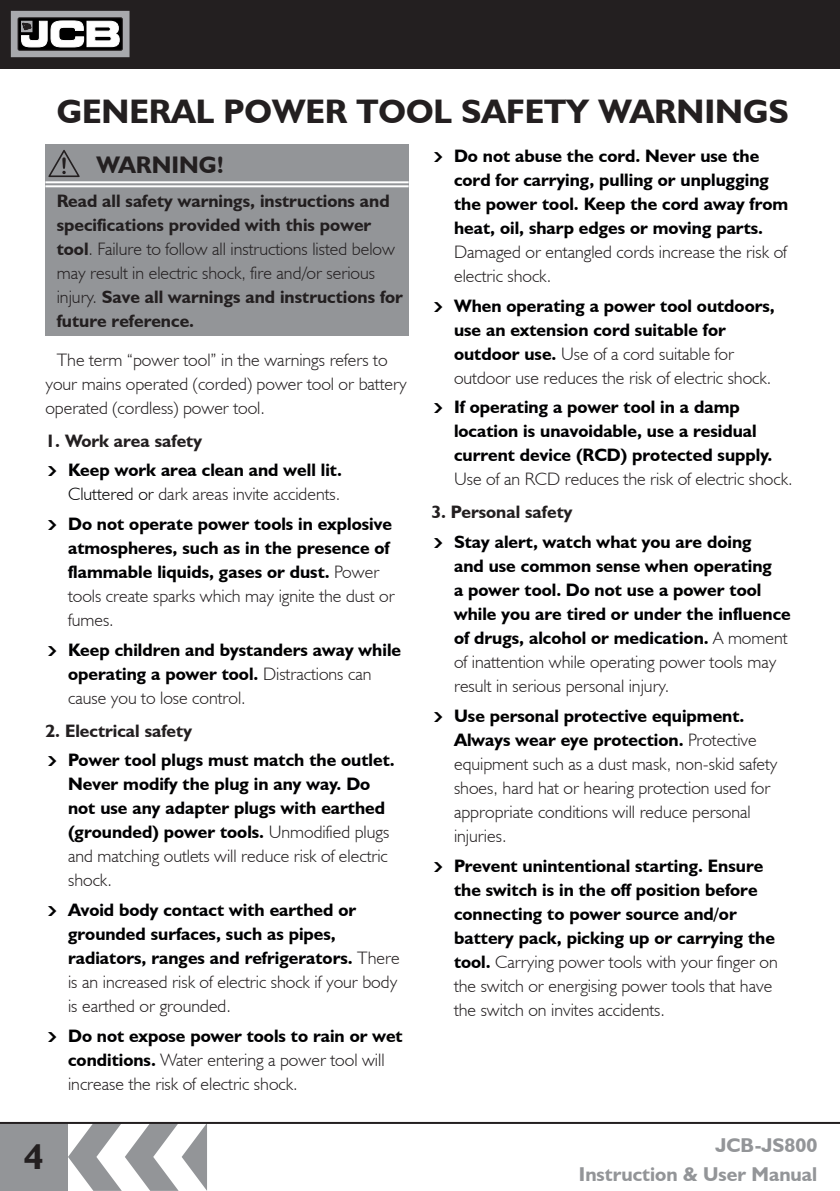
<style>
.page{position:relative;width:840px;height:1191px;background:#fff}
.page>*{position:absolute;margin:0;border:0;box-sizing:border-box;transform-origin:0 0}
.t1{font:700 36px "JCB Euro";color:#231f20}
.Section_Title{font:700 34px "JCB Euro";color:#231f20}
.t2{font:700 24px "JCB Euro";color:#231f20}
.t3{font:700 20px/29.6px "JCB Euro";color:#939598;text-align:right}
.t4{font:700 18px/24px "JCB Euro";color:#000002}
.t5{font:300 18px/24px "JCB Euro";color:#231f20}
.Warning_Box_Fill_Tex{font:700 18px/24px "JCB Euro";color:#231f20}
.Inline_Title_1{font:700 18px "JCB Euro";color:#231f20}
.s1{font-weight:300}
.s2{font-family:"Arrowstfb";font-weight:400;font-size:12px}
.s3{font-weight:300;color:#231f20}
.s4{font-family:"Arrowstfb";font-weight:400;font-size:12px;color:#000002}
.s5{font-weight:700;color:#000002}
</style>
<div class="page">
<svg style="left:68px;top:1124px;width:139px;height:66px"></svg>
<div style="left:0;top:1123px;width:68px;height:68px;background:#939598"></div>
<div style="left:0;top:0;width:839px;height:68px;background:#231f20"></div>
<svg style="left:13px;top:13px;width:114px;height:42px"></svg>
<div style="left:11px;top:11px;width:118px;height:46px;border:1px solid #a8a9ad"></div>
<svg style="left:18px;top:18px;width:104px;height:32px"></svg>
<div style="left:18px;top:18px;width:104px;height:32px;border:1px solid #231f20"></div>
<svg style="left:21px;top:21px;width:98px;height:26px;background:#aeaeae"></svg>
<hr style="left:0;top:1122px;width:839px;height:2px;background:#231f20">
<div style="left:45px;top:184px;width:363px;height:152px;background:#939598"></div>
<div style="left:45px;top:145px;width:40px;height:39px;background:#939598"></div>
<div style="left:85px;top:145px;width:323px;height:39px;background:#939598"></div>
<svg style="left:48px;top:150px;width:32px;height:27px"></svg>
<hr style="left:45px;top:181px;width:363px;height:2px;background:#fff">
<hr style="left:45px;top:185px;width:363px;height:2px;background:#fff">
<p class="Section_Title" style="left:57px;top:91px;width:733px">GENERAL POWER TOOL SAFETY WARNINGS</p>
<p class="t2" style="left:96px;top:149px;width:129px">WARNING!</p>
<p class="Warning_Box_Fill_Tex" style="left:57px;top:189px;width:347px">Read all safety warnings, instructions and specifications provided with this power tool<span class="s1">. Failure to follow all instructions listed below may result in electric shock, fire and/or serious injury.</span> Save all warnings and instructions for future reference.</p>
<p class="t5" style="left:45px;top:347px;width:362px;text-indent:11px">The term “power tool” in the warnings refers to your mains operated (corded) power tool or battery operated (cordless) power tool.</p>
<p class="Inline_Title_1" style="left:45px;top:429px;width:158px">1. Work area safety</p>
<p class="t4" style="left:48px;top:457px;width:295px;text-align:right"><span class="s2">M</span> Keep work area clean and well lit.<br><span class="s1">Cluttered or</span> <span class="s3">dark areas invite accidents.</span></p>
<p class="t4" style="left:68px;top:511px;width:328px;text-indent:-20px"><span class="s2">M</span> Do not operate power tools in explosive atmospheres, such as in the presence of flammable liquids, gases or dust. <span class="s3">Power tools create sparks which may ignite the dust or fumes.</span></p>
<p class="t4" style="left:68px;top:637px;width:334px;text-indent:-20px"><span class="s2">M</span> Keep children and bystanders away while operating a power tool. <span class="s3">Distractions can cause you to lose control.</span></p>
<p class="Inline_Title_1" style="left:45px;top:719px;width:148px">2. Electrical safety</p>
<p class="t4" style="left:68px;top:747px;width:328px;text-indent:-20px"><span class="s2">M</span> Power tool plugs must match the outlet.<br>Never modify the plug in any way. Do not use any adapter plugs with earthed (grounded) power tools. <span class="s3">Unmodified plugs and matching outlets will reduce risk of electric shock.</span></p>
<p class="t4" style="left:68px;top:897px;width:333px;text-indent:-20px"><span class="s2">M</span> Avoid body contact with earthed or grounded surfaces, such as pipes, radiators, ranges and refrigerators. <span class="s3">There is an increased risk of electric shock if your body is earthed or grounded.</span></p>
<p class="t5" style="left:68px;top:1023px;width:336px;text-indent:-20px"><span class="s4">M</span> <span class="s5">Do not expose power tools to rain or wet conditions.</span> Water entering a power tool will increase the risk of electric shock.</p>
<p class="t4" style="left:454px;top:143px;width:335px;text-indent:-20px"><span class="s2">M</span> Do not abuse the cord. Never use the cord for carrying, pulling or unplugging the power tool. Keep the cord away from heat, oil, sharp edges or moving parts.<br><span class="s3">Damaged or entangled cords increase the risk of electric shock.</span></p>
<p class="t4" style="left:454px;top:293px;width:322px;text-indent:-20px"><span class="s2">M</span> When operating a power tool outdoors, use an extension cord suitable for outdoor use. <span class="s3">Use of a cord suitable for outdoor use reduces the risk of electric shock.</span></p>
<p class="t4" style="left:454px;top:395px;width:340px;text-indent:-20px"><span class="s2">M</span> If operating a power tool in a damp location is unavoidable, use a residual current device (RCD) protected supply.<br><span class="s3">Use of an RCD reduces the risk of electric shock.</span></p>
<p class="Inline_Title_1" style="left:431px;top:501px;width:142px">3. Personal safety</p>
<p class="t4" style="left:454px;top:529px;width:338px;text-indent:-20px"><span class="s2">M</span> Stay alert, watch what you are doing<br>and use common sense when operating<br>a power tool. Do not use a power tool while you are tired or under the influence of drugs, alcohol or medication. <span class="s3">A moment of inattention while operating power tools may result in serious personal injury.</span></p>
<p class="t5" style="left:454px;top:703px;width:325px;text-indent:-20px"><span class="s4">M</span> <span class="s5">Use personal protective equipment.<br>Always wear eye protection.</span> Protective equipment such as a dust mask, non-skid safety shoes, hard hat or hearing protection used for appropriate conditions will reduce personal injuries.</p>
<p class="t4" style="left:454px;top:853px;width:325px;text-indent:-20px"><span class="s2">M</span> Prevent unintentional starting. Ensure the switch is in the off position before connecting to power source and/or battery pack, picking up or carrying the tool. <span class="s3">Carrying power tools with your finger on the switch or energising power tools that have the switch on invites accidents.</span></p>
<h1 class="t1" style="left:24px;top:1134px;width:21px">4</h1>
<p class="t3" style="left:578px;top:1129px;width:240px">JCB-JS800<br>Instruction &amp; User Manual</p>
</div>
